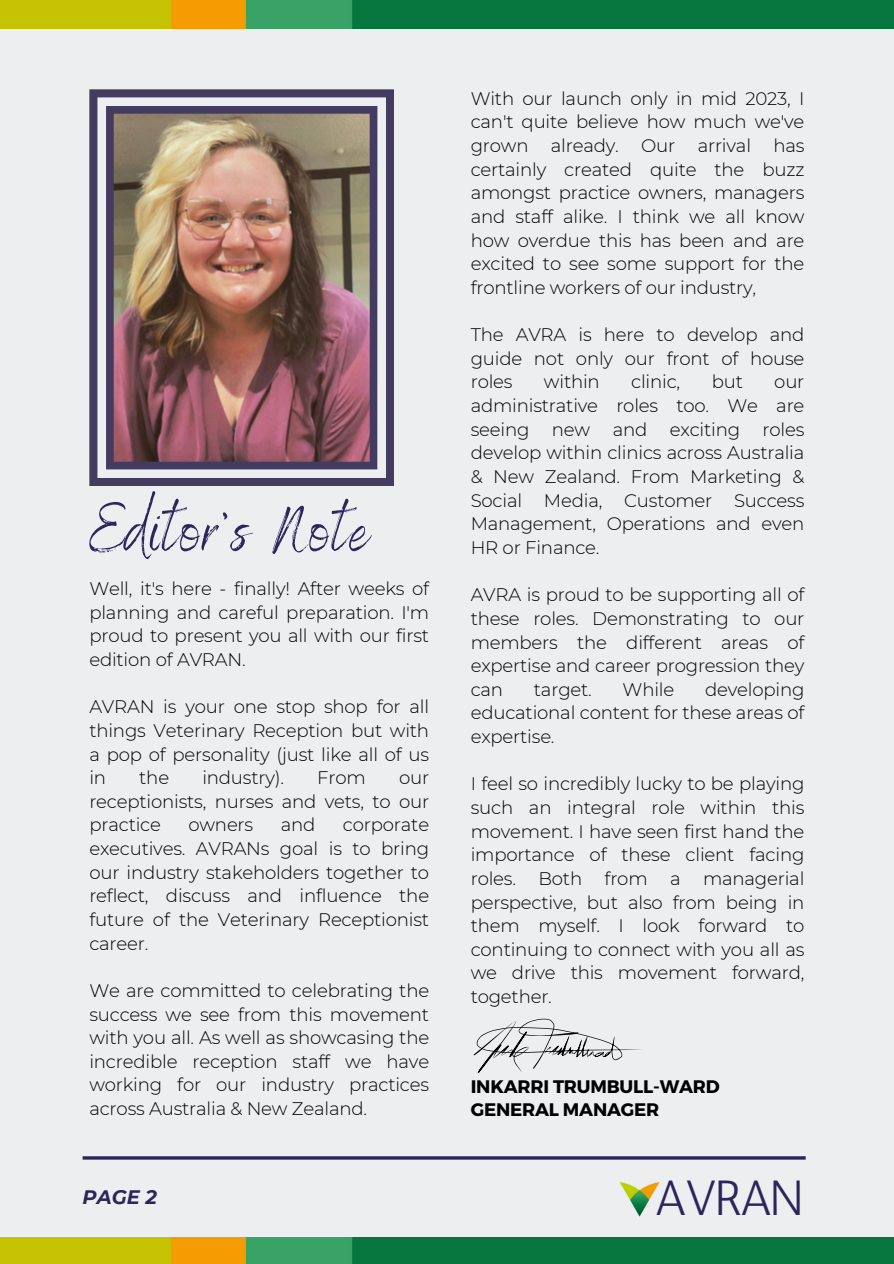
<style>
.page{position:relative;width:894px;height:1264px;background:#fff}
.page>*{position:absolute;margin:0;border:0;box-sizing:border-box;transform-origin:0 0}
.t1{font:67.95px "Benedict";letter-spacing:.03em;color:#2c245c}
.t2{font:49.2px "Antic";letter-spacing:-.055em;color:#2c245c}
.t3{font:italic 700 19.5px "Montserrat";color:#2c245c}
.t4{font:300 18.15px/23.7px "Montserrat";letter-spacing:-.01em;color:#000;text-align:justify}
.t5{font:700 18.15px/23.7px "Montserrat";letter-spacing:-.01em;color:#000}
</style>
<div class="page">
<div style="left:0;top:0;width:893px;height:1263px;background:#eceeef"></div>
<svg style="left:473px;top:1018px;width:169px;height:55px"></svg>
<img style="left:89px;top:89px;width:304px;height:397px">
<img style="left:619px;top:1182px;width:40px;height:34px">
<hr style="left:83px;top:1156px;width:722px;height:3px;background:#2c245c">
<img style="left:0;top:0;width:893px;height:28px">
<img style="left:0;top:1237px;width:893px;height:26px">
<p class="t1" style="left:89px;top:486px;width:282px">Editor's Note</p>
<p class="t4" style="left:89px;top:576px;width:341px">Well, it's here - finally! After weeks of planning and careful preparation. I'm proud to present you all with our first edition of AVRAN.</p>
<h1 class="t4" style="left:89px;top:695px;width:341px">AVRAN is your one stop shop for all things Veterinary Reception but with a pop of personality (just like all of us in</h1>
<h1 class="t4" style="left:139px;top:765px;width:31px">the</h1>
<h1 class="t4" style="left:202px;top:765px;width:83px">industry).</h1>
<h1 class="t4" style="left:317px;top:765px;width:50px">From</h1>
<h1 class="t4" style="left:89px;top:765px;width:341px;text-indent:309px">our receptionists, nurses and vets, to our practice</h1>
<h1 class="t4" style="left:188px;top:813px;width:66px">owners</h1>
<h1 class="t4" style="left:281px;top:813px;width:36px">and</h1>
<h1 class="t4" style="left:89px;top:813px;width:341px;text-indent:253px">corporate executives. AVRANs goal is to bring our industry stakeholders together to reflect, discuss and influence the future of the Veterinary Receptionist career.</h1>
<p class="t4" style="left:89px;top:978px;width:341px">We are committed to celebrating the success we see from this movement with you all. As well as showcasing the incredible reception staff we have working for our industry practices across Australia &amp; New Zealand.</p>
<p class="t4" style="left:470px;top:86px;width:335px">With our launch only in mid 2023, I can't quite believe how much we've grown already. Our arrival has certainly created quite the buzz amongst practice owners, managers and staff alike. I think we all know how overdue this has been and are excited to see some support for the frontline workers of our industry,</p>
<p class="t4" style="left:470px;top:323px;width:335px">The AVRA is here to develop and guide not only our front of house roles</p>
<p class="t4" style="left:544px;top:370px;width:57px">within</p>
<p class="t4" style="left:631px;top:370px;width:51px">clinic,</p>
<p class="t4" style="left:711px;top:370px;width:33px">but</p>
<p class="t4" style="left:470px;top:370px;width:335px;text-indent:303px">our administrative roles too. We are seeing new and exciting roles develop within clinics across Australia &amp; New Zealand. From Marketing &amp; Social Media, Customer Success Management, Operations and even HR or Finance.</p>
<p class="t4" style="left:470px;top:583px;width:335px">AVRA is proud to be supporting all of these roles. Demonstrating to our members the different areas of expertise and career progression they can</p>
<p class="t4" style="left:470px;top:677px;width:335px;text-indent:234px">developing educational content for these areas of expertise.</p>
<p class="t4" style="left:470px;top:772px;width:335px">I feel so incredibly lucky to be playing such an integral role within this movement. I have seen first hand the importance of these client facing roles. Both from a managerial perspective, but also from being in them myself. I look forward to continuing to connect with you all as we drive this movement forward, together.</p>
<p class="t4" style="left:534px;top:677px;width:59px">target.</p>
<p class="t4" style="left:622px;top:677px;width:53px">While</p>
<p class="t5" style="left:470px;top:1073px;width:250px">INKARRI TRUMBULL-WARD<br>GENERAL MANAGER</p>
<h3 class="t3" style="left:83px;top:1185px;width:76px">PAGE 2</h3>
<h3 class="t2" style="left:654px;top:1169px;width:150px">AVRAN</h3>
</div>
